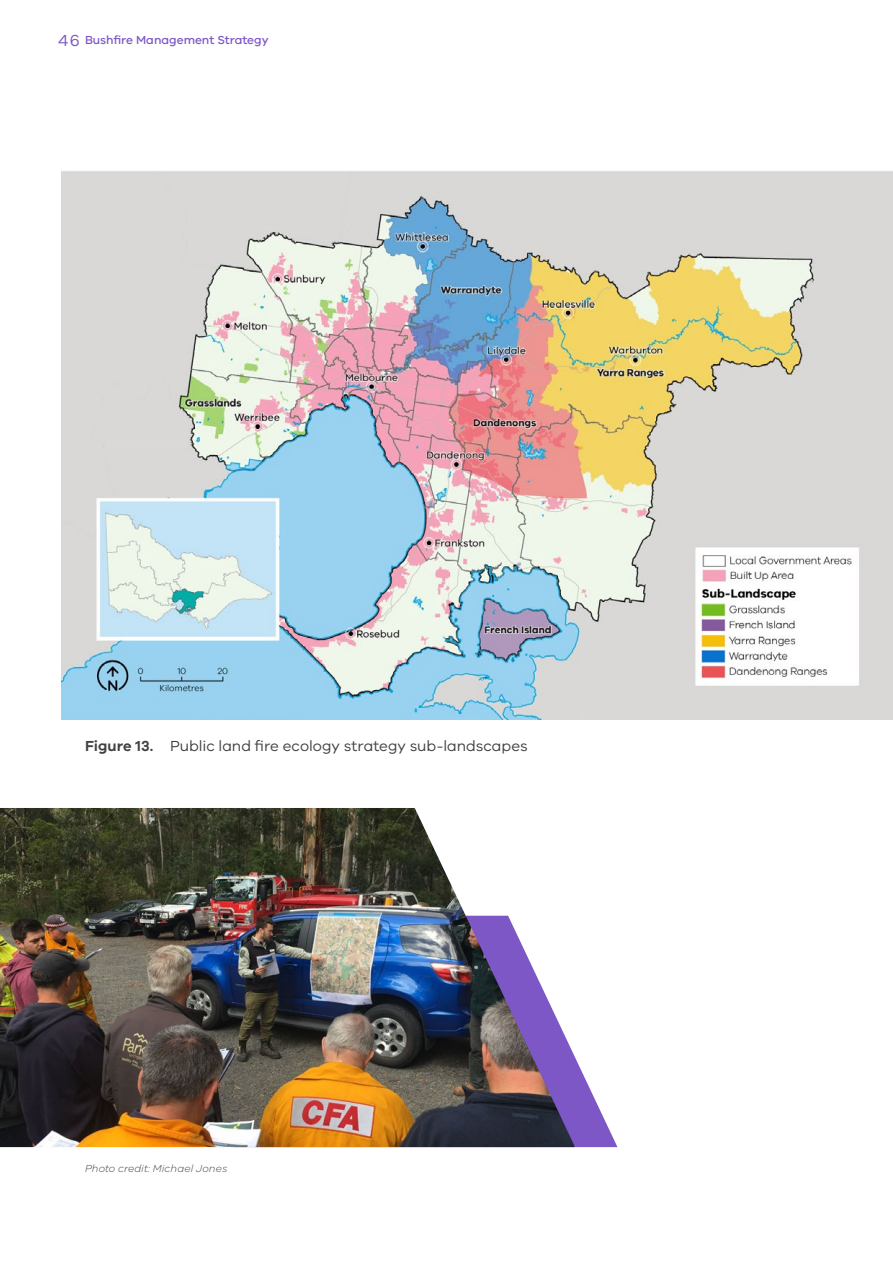
<style>
.page{position:relative;width:893px;height:1263px;background:#fff}
.page>*{position:absolute;margin:0;border:0;box-sizing:border-box;transform-origin:0 0}
.t1{font:15px "VIC";color:#414042}
.t2{font:500 12px "VIC";color:#7c57c5}
.t3{font:italic 300 10.5px "VIC";letter-spacing:.01em;color:#414042}
.s1{font-weight:400;font-size:16.5px}
.s2{font-weight:600}
</style>
<div class="page">
<img style="left:62px;top:171px;width:831px;height:549px">
<svg style="left:574px;top:1055px;width:43px;height:92px"></svg>
<img style="left:0;top:808px;width:574px;height:339px">
<p class="t2" style="left:58px;top:33px;width:212px"><span class="s1">46</span> Bushfire Management Strategy</p>
<p class="t1" style="left:85px;top:737px;width:444px"><span class="s2">Figure 13.</span> Public land fire ecology strategy sub-landscapes</p>
<p class="t3" style="left:85px;top:1162px;width:144px">Photo credit: Michael Jones</p>
</div>
